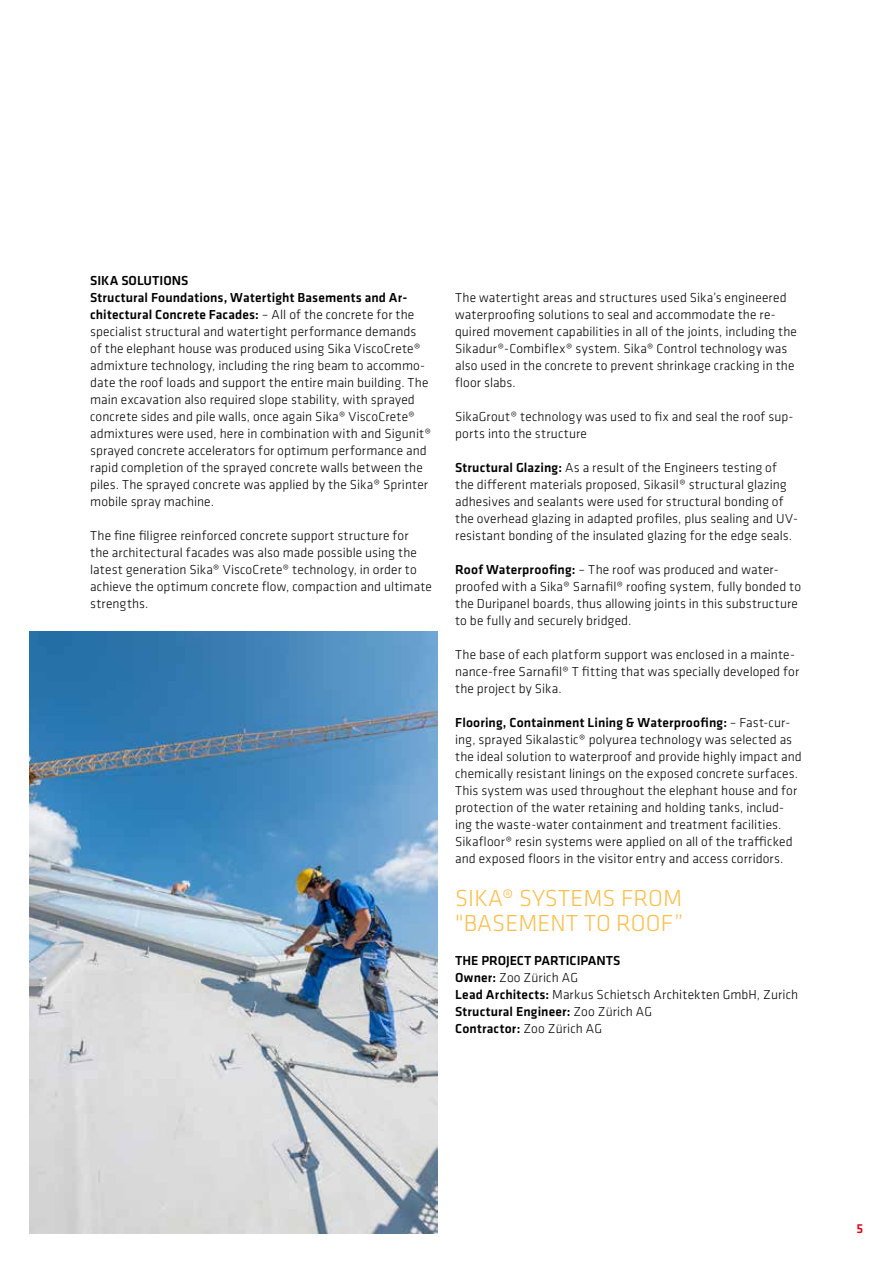
<style>
.page{position:relative;width:893px;height:1263px;background:#fff}
.page>*{position:absolute;margin:0;border:0;box-sizing:border-box;transform-origin:0 0}
.t1{font:300 24px/25.5px "Klavika";letter-spacing:.005em;color:#fabe4c}
.t2{font:300 13.5px/17px "Klavika";letter-spacing:.01em;color:#000}
.t3{font:500 13.5px/17px "Klavika";letter-spacing:.005em;color:#000}
.t4{font:500 13.5px "Klavika";color:#e2001a}
.s1{font-weight:500}
.s2{font-weight:300}
</style>
<div class="page">
<img style="left:29px;top:631px;width:409px;height:602px">
<p class="t2" style="left:90px;top:272px;width:343px"><span class="s1">SIKA SOLUTIONS<br>Structural Foundations, Watertight Basements and Ar&shy;chitectural Concrete Facades:</span> – All of the concrete for the specialist structural and watertight performance demands<br>of the elephant house was produced using Sika ViscoCrete® admixture technology, including the ring beam to accommo&shy;date the roof loads and support the entire main building. The main excavation also required slope stability, with sprayed concrete sides and pile walls, once again Sika® ViscoCrete® admixtures were used, here in combination with and Sigunit® sprayed concrete accelerators for optimum performance and rapid completion of the sprayed concrete walls between the piles. The sprayed concrete was applied by the Sika® Sprinter mobile spray machine.</p>
<p class="t2" style="left:90px;top:527px;width:343px">The fine filigree reinforced concrete support structure for<br>the architectural facades was also made possible using the latest generation Sika® ViscoCrete® technology, in order to achieve the optimum concrete flow, compaction and ultimate strengths.</p>
<p class="t2" style="left:455px;top:289px;width:343px">The watertight areas and structures used Sika’s engineered waterproofing solutions to seal and accommodate the re&shy;quired movement capabilities in all of the joints, including the Sikadur®-Combiflex® system. Sika® Control technology was also used in the concrete to prevent shrinkage cracking in the floor slabs.</p>
<p class="t2" style="left:455px;top:408px;width:340px">SikaGrout® technology was used to fix and seal the roof sup&shy;ports into the structure</p>
<p class="t2" style="left:455px;top:459px;width:344px"><span class="s1">Structural Glazing:</span> As a result of the Engineers testing of the different materials proposed, Sikasil® structural glazing adhesives and sealants were used for structural bonding of the overhead glazing in adapted profiles, plus sealing and UV&shy;resistant bonding of the insulated glazing for the edge seals.</p>
<p class="t2" style="left:455px;top:561px;width:348px"><span class="s1">Roof Waterproofing:</span> – The roof was produced and water&shy;proofed with a Sika® Sarnafil® roofing system, fully bonded to the Duripanel boards, thus allowing joints in this substructure to be fully and securely bridged.</p>
<p class="t2" style="left:455px;top:646px;width:346px">The base of each platform support was enclosed in a mainte&shy;nance-free Sarnafil® T fitting that was specially developed for the project by Sika.</p>
<p class="t2" style="left:455px;top:714px;width:348px"><span class="s1">Flooring, Containment Lining &amp; Waterproofing:</span> – Fast-cur&shy;ing, sprayed Sikalastic® polyurea technology was selected as the ideal solution to waterproof and provide highly impact and chemically resistant linings on the exposed concrete surfaces.<br>This system was used throughout the elephant house and for protection of the water retaining and holding tanks, includ&shy;ing the waste-water containment and treatment facilities.<br>Sikafloor® resin systems were applied on all of the trafficked and exposed floors in the visitor entry and access corridors.</p>
<h1 class="t1" style="left:455px;top:885px;width:230px">SIKA® SYSTEMS FROM "BASEMENT TO ROOF”</h1>
<p class="t3" style="left:455px;top:952px;width:345px">THE PROJECT PARTICIPANTS<br>Owner: <span class="s2">Zoo Zürich AG<br></span>Lead Architects: <span class="s2">Markus Schietsch Architekten GmbH, Zurich </span>Structural Engineer: <span class="s2">Zoo Zürich AG<br></span>Contractor: <span class="s2">Zoo Zürich AG</span></p>
<p class="t4" style="left:856px;top:1219px;width:8px">5</p>
</div>
